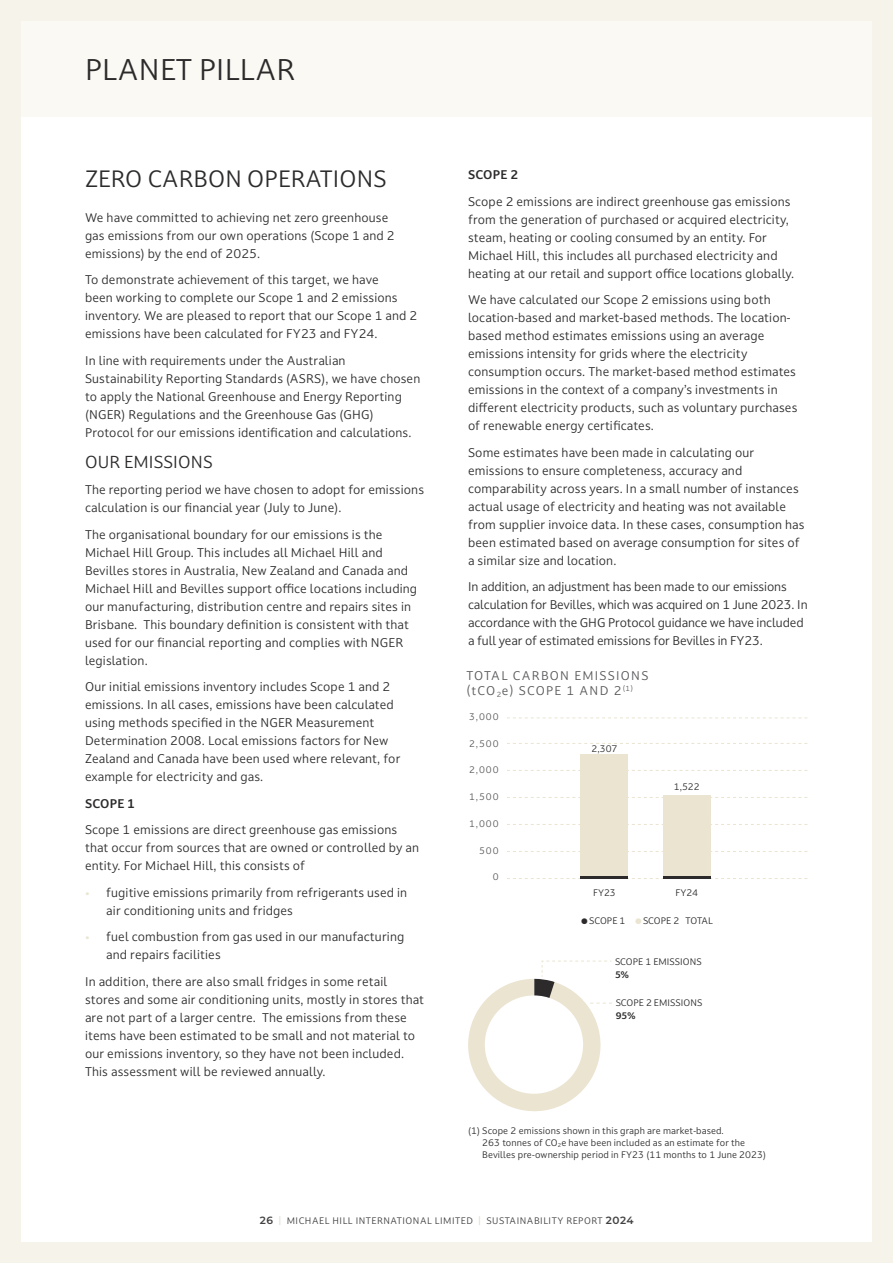
<style>
.page{position:relative;width:893px;height:1263px;background:#f6f3ea}
.page>*{position:absolute;margin:0;border:0;box-sizing:border-box;transform-origin:0 0}
.t1{font:28.5px "Darkmode Darkmode On";color:#2c2a2a}
.t2{font:22.5px "Darkmode Darkmode On";color:#2c2a2a}
.t3{font:16.5px "Darkmode Darkmode On";color:#2c2a2a}
.t4{font:12px/18px "Darkmode Darkmode On";letter-spacing:.01em;color:#2c2a2a}
.t5{font:12px/18px "Darkmode Darkmode On";letter-spacing:-.01em;color:#2c2a2a}
.t6{font:12px/15px "Darkmode Darkmode On";letter-spacing:.1em;color:#57585a}
.t7{font:700 12px "Darkmode Darkmode On";letter-spacing:.005em;color:#2c2a2a}
.t8{font:9px/12px "Darkmode Darkmode On";letter-spacing:.01em;color:#2c2a2a}
.t9{font:9px "Darkmode Darkmode On";letter-spacing:.05em;color:#424040}
.t10{font:9px "Darkmode Darkmode On";letter-spacing:.1em;color:#57585a}
.t11{font:9px "Darkmode Darkmode On";letter-spacing:-.015em;color:#2c2a2a}
.t12{font:700 9px "Darkmode Darkmode On";color:#2c2a2a}
.s1{color:#eae4d1}
.s2{font-size:24px}
.s3{font-size:24px;color:#eae4d1}
.s4{font-family:"Montserrat";font-weight:600;font-size:10.5px}
</style>
<div class="page">
<div style="left:21px;top:21px;width:851px;height:1221px;background:#fff"></div>
<svg style="left:468px;top:960px;width:144px;height:152px"></svg>
<svg style="left:507px;top:717px;width:300px;height:1px"></svg>
<svg style="left:507px;top:743px;width:300px;height:1px"></svg>
<svg style="left:507px;top:770px;width:300px;height:1px"></svg>
<svg style="left:507px;top:797px;width:300px;height:1px"></svg>
<svg style="left:507px;top:824px;width:300px;height:1px"></svg>
<svg style="left:507px;top:851px;width:300px;height:1px"></svg>
<svg style="left:507px;top:878px;width:300px;height:1px"></svg>
<div style="left:580px;top:755px;width:48px;height:124px;background:#eae4d1"></div>
<div style="left:663px;top:795px;width:48px;height:84px;background:#eae4d1"></div>
<hr style="left:580px;top:876px;width:48px;height:3px;background:#2c2a2a">
<hr style="left:663px;top:876px;width:48px;height:3px;background:#2c2a2a">
<div style="left:21px;top:21px;width:851px;height:96px;background:#faf9f4"></div>
<h1 class="t1" style="left:85px;top:50px;width:212px">PLANET PILLAR</h1>
<h2 class="t2" style="left:85px;top:163px;width:303px">ZERO CARBON OPERATIONS</h2>
<p class="t4" style="left:85px;top:208px;width:311px">We have committed to achieving net zero greenhouse gas emissions from our own operations (Scope 1 and 2 emissions) by the end of 2025.</p>
<p class="t4" style="left:85px;top:271px;width:334px">To demonstrate achievement of this target, we have<br>been working to complete our Scope 1 and 2 emissions inventory. We are pleased to report that our Scope 1 and 2 emissions have been calculated for FY23 and FY24.</p>
<p class="t4" style="left:85px;top:351px;width:337px">In line with requirements under the Australian Sustainability Reporting Standards (ASRS), we have chosen to apply the National Greenhouse and Energy Reporting (NGER) Regulations and the Greenhouse Gas (GHG)<br>Protocol for our emissions identification and calculations.</p>
<h3 class="t3" style="left:85px;top:451px;width:129px">OUR EMISSIONS</h3>
<p class="t4" style="left:85px;top:481px;width:341px">The reporting period we have chosen to adopt for emissions calculation is our financial year (July to June).</p>
<p class="t4" style="left:85px;top:525px;width:334px">The organisational boundary for our emissions is the Michael Hill Group. This includes all Michael Hill and Bevilles stores in Australia, New Zealand and Canada and Michael Hill and Bevilles support office locations including our manufacturing, distribution centre and repairs sites in Brisbane. This boundary definition is consistent with that used for our financial reporting and complies with NGER legislation.</p>
<p class="t4" style="left:85px;top:678px;width:317px">Our initial emissions inventory includes Scope 1 and 2 emissions. In all cases, emissions have been calculated using methods specified in the NGER Measurement Determination 2008. Local emissions factors for New Zealand and Canada have been used where relevant, for example for electricity and gas.</p>
<p class="t7" style="left:85px;top:795px;width:52px">SCOPE 1</p>
<p class="t4" style="left:85px;top:821px;width:336px">Scope 1 emissions are direct greenhouse gas emissions that occur from sources that are owned or controlled by an entity. For Michael Hill, this consists of</p>
<p class="t4" style="left:106px;top:883px;width:302px;text-indent:-21px"><span class="s1">•</span> fugitive emissions primarily from refrigerants used in air conditioning units and fridges</p>
<p class="t4" style="left:106px;top:928px;width:299px;text-indent:-21px"><span class="s1">•</span> fuel combustion from gas used in our manufacturing and repairs facilities</p>
<p class="t4" style="left:85px;top:972px;width:341px">In addition, there are also small fridges in some retail stores and some air conditioning units, mostly in stores that are not part of a larger centre. The emissions from these items have been estimated to be small and not material to our emissions inventory, so they have not been included.<br>This assessment will be reviewed annually.</p>
<p class="t7" style="left:468px;top:166px;width:52px">SCOPE 2</p>
<p class="t4" style="left:468px;top:192px;width:328px">Scope 2 emissions are indirect greenhouse gas emissions from the generation of purchased or acquired electricity, steam, heating or cooling consumed by an entity. For Michael Hill, this includes all purchased electricity and heating at our retail and support office locations globally.</p>
<p class="t4" style="left:468px;top:290px;width:331px">We have calculated our Scope 2 emissions using both location-based and market-based methods. The location&shy;based method estimates emissions using an average emissions intensity for grids where the electricity consumption occurs. The market-based method estimates emissions in the context of a company’s investments in different electricity products, such as voluntary purchases of renewable energy certificates.</p>
<p class="t4" style="left:468px;top:443px;width:338px">Some estimates have been made in calculating our emissions to ensure completeness, accuracy and comparability across years. In a small number of instances actual usage of electricity and heating was not available from supplier invoice data. In these cases, consumption has been estimated based on average consumption for sites of a similar size and location.</p>
<p class="t5" style="left:468px;top:577px;width:341px">In addition, an adjustment has been made to our emissions calculation for Bevilles, which was acquired on 1 June 2023. In accordance with the GHG Protocol guidance we have included a full year of estimated emissions for Bevilles in FY23.</p>
<p class="t6" style="left:466px;top:667px;width:184px">TOTAL CARBON EMISSIONS (tCO<sub>2</sub>e) SCOPE 1 AND 2<sup>(1)</sup></p>
<p class="t10" style="left:469px;top:710px;width:31px">3,000</p>
<p class="t10" style="left:469px;top:737px;width:31px">2,500</p>
<p class="t10" style="left:469px;top:764px;width:31px">2,000</p>
<p class="t10" style="left:469px;top:791px;width:31px">1,500</p>
<p class="t10" style="left:469px;top:817px;width:31px">1,000</p>
<p class="t10" style="left:479px;top:844px;width:21px">500</p>
<p class="t10" style="left:493px;top:871px;width:7px">0</p>
<p class="t8" style="left:592px;top:742px;width:27px">2,307</p>
<p class="t8" style="left:593px;top:887px;width:24px">FY23</p>
<p class="t8" style="left:674px;top:780px;width:27px">1,522</p>
<p class="t8" style="left:675px;top:887px;width:24px">FY24</p>
<p class="t8" style="left:580px;top:914px;width:47px"><span class="s2">•</span>SCOPE 1</p>
<p class="t11" style="left:634px;top:915px;width:81px"><span class="s3">•</span>SCOPE 2 TOTAL</p>
<p class="t8" style="left:615px;top:956px;width:88px">SCOPE 1 EMISSIONS</p>
<p class="t12" style="left:615px;top:969px;width:16px">5%</p>
<p class="t8" style="left:616px;top:997px;width:88px">SCOPE 2 EMISSIONS</p>
<p class="t12" style="left:616px;top:1010px;width:21px">95%</p>
<p class="t8" style="left:482px;top:1124px;width:285px;text-indent:-14px">(1) Scope 2 emissions shown in this graph are market-based.<br>263 tonnes of CO<sub>2</sub>e have been included as an estimate for the<br>Bevilles pre-ownership period in FY23 (11 months to 1 June 2023)</p>
<p class="t9" style="left:260px;top:1214px;width:375px"><span class="s4">26</span> <sup>|</sup> MICHAEL HILL INTERNATIONAL LIMITED <sup>|</sup> SUSTAINABILITY REPORT <span class="s4">2024</span></p>
</div>
